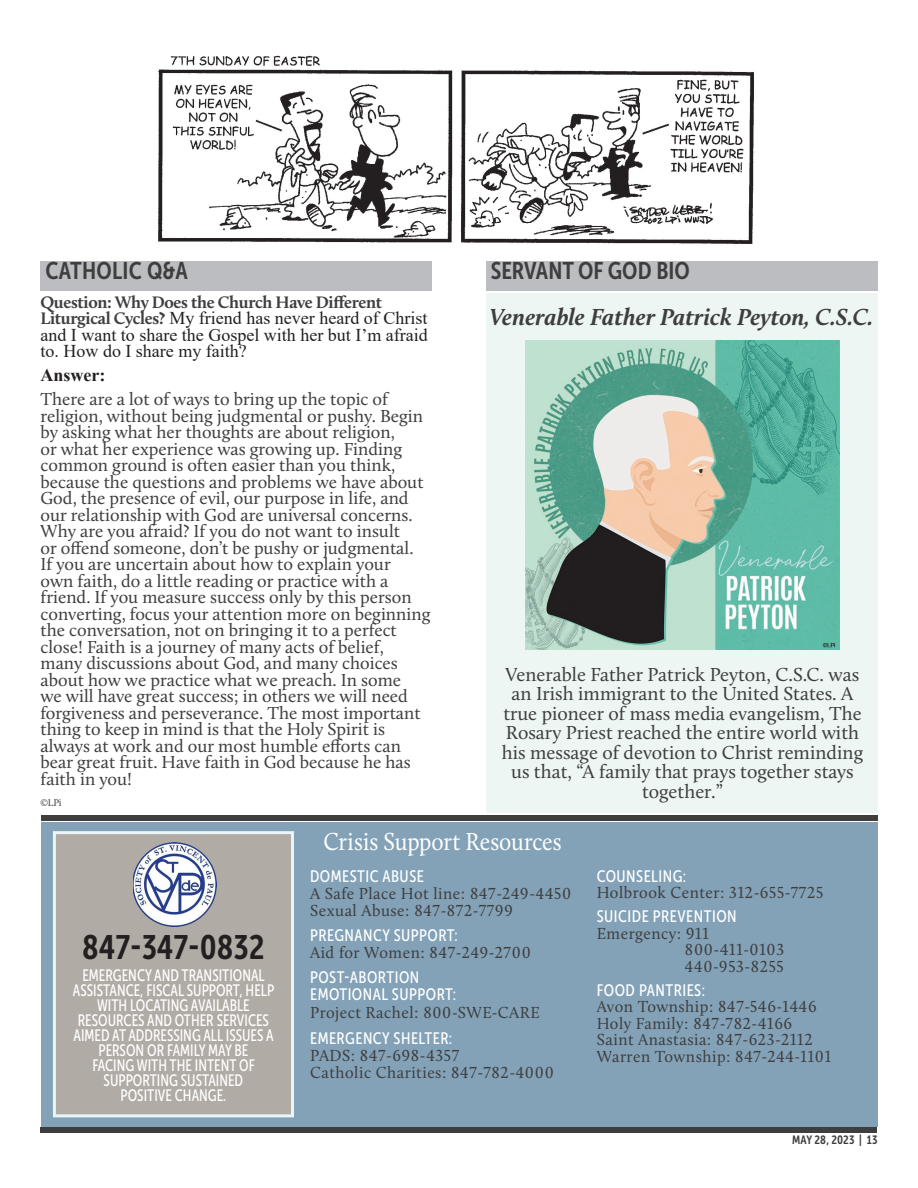
<style>
.page{position:relative;width:918px;height:1188px;background:#fff}
.page>*{position:absolute;margin:0;border:0;box-sizing:border-box;transform-origin:0 0}
.t1{font:33.75px "Museo Sans Cond 700";color:#231f20}
.t2{font:25.5px "Calluna";color:#fff;scale:.9 1}
.t3{font:italic 700 24px "Calluna";color:#3e3e3f}
.t4{font:24px "Museo Sans Cond 700";color:#3e3e3f}
.t5{font:19.5px/19.5px "Calluna";color:#3e3e3f;text-align:center}
.t6{font:18px/16.5px "Calluna";color:#3e3e3f}
.t7{font:18px/16.5px "Times New Roman";color:#231f20;text-align:justify}
.t8{font:700 18px "Times New Roman";color:#231f20}
.t9{font:700 17.25px "Calluna";letter-spacing:-.02em;color:#3e3e3f}
.t10{font:16.5px/16.5px "Calluna";letter-spacing:.03em;color:#3e3e3f}
.t11{font:16.5px/15px "Museo Sans Cond 500";color:#fff;text-align:center;scale:.9 1}
.t12{font:16.5px/17.2px "Museo Sans Cond 500";letter-spacing:.03em;color:#fff}
.t13{font:12px "Museo Sans Cond 700";letter-spacing:.005em;color:#3e3e3f}
.t14{font:10.05px "Calluna";color:#3e3e3f}
.s1{font-family:"Calluna";font-weight:700;font-size:17.25px;color:#3e3e3f}
</style>
<div class="page">
<img style="left:158px;top:55px;width:597px;height:189px">
<div style="left:41px;top:815px;width:836px;height:6px;background:#3e3e3f"></div>
<div style="left:41px;top:822px;width:837px;height:304px;background:#83a2b7"></div>
<div style="left:53px;top:831px;width:241px;height:286px;background:#b1aba5"></div>
<img style="left:133px;top:842px;width:83px;height:84px">
<div style="left:40px;top:1127px;width:837px;height:6px;background:#3e3e3f"></div>
<div style="left:486px;top:294px;width:392px;height:518px;background:#edf6f2"></div>
<div style="left:40px;top:261px;width:392px;height:29px;background:#bcbdc0"></div>
<div style="left:486px;top:261px;width:392px;height:29px;background:#bcbdc0"></div>
<img style="left:525px;top:341px;width:315px;height:309px">
<h3 class="t4" style="left:45px;top:257px;width:144px">CATHOLIC Q&amp;A</h3>
<p class="t9" style="left:40px;top:291px;width:343px">Question: Why Does the Church Have Different</p>
<p class="t7" style="left:40px;top:309px;width:389px"><span class="s1">Liturgical Cycles?</span> My friend has never heard of Christ and I want to share the Gospel with her but I’m afraid to. How do I share my faith?</p>
<p class="t8" style="left:41px;top:362px;width:66px">Answer:</p>
<p class="t6" style="left:41px;top:391px;width:392px">There are a lot of ways to bring up the topic of religion, without being judgmental or pushy. Begin by asking what her thoughts are about religion,<br>or what her experience was growing up. Finding common ground is often easier than you think, because the questions and problems we have about God, the presence of evil, our purpose in life, and our relationship with God are universal concerns.<br>Why are you afraid? If you do not want to insult<br>or offend someone, don’t be pushy or judgmental.<br>If you are uncertain about how to explain your<br>own faith, do a little reading or practice with a friend. If you measure success only by this person converting, focus your attention more on beginning the conversation, not on bringing it to a perfect close! Faith is a journey of many acts of belief,<br>many discussions about God, and many choices about how we practice what we preach. In some<br>we will have great success; in others we will need forgiveness and perseverance. The most important thing to keep in mind is that the Holy Spirit is always at work and our most humble efforts can bear great fruit. Have faith in God because he has faith in you!</p>
<p class="t14" style="left:40px;top:796px;width:23px">©LPi</p>
<h3 class="t4" style="left:491px;top:257px;width:201px">SERVANT OF GOD BIO</h3>
<h3 class="t3" style="left:490px;top:302px;width:385px">Venerable Father Patrick Peyton, C.S.C.</h3>
<p class="t5" style="left:502px;top:664px;width:363px">Venerable Father Patrick Peyton, C.S.C. was an Irish immigrant to the United States. A true pioneer of mass media evangelism, The Rosary Priest reached the entire world with his message of devotion to Christ reminding us that, “A family that prays together stays together.”</p>
<h1 class="t1" style="left:82px;top:929px;width:184px">847-347-0832</h1>
<p class="t11" style="left:73px;top:968px;width:225px">EMERGENCY AND TRANSITIONAL<br>ASSISTANCE, FISCAL SUPPORT, HELP<br>WITH LOCATING AVAILABLE<br>RESOURCES AND OTHER SERVICES<br>AIMED AT ADDRESSING ALL ISSUES A<br>PERSON OR FAMILY MAY BE<br>FACING WITH THE INTENT OF<br>SUPPORTING SUSTAINED<br>POSITIVE CHANGE.</p>
<h2 class="t2" style="left:324px;top:826px;width:266px">Crisis Support Resources</h2>
<p class="t12" style="left:310px;top:868px;width:115px">DOMESTIC ABUSE</p>
<p class="t10" style="left:310px;top:885px;width:263px;line-height:17.2px">A Safe Place Hot line: 847-249-4450<br>Sexual Abuse: 847-872-7799</p>
<p class="t12" style="left:310px;top:927px;width:149px">PREGNANCY SUPPORT:</p>
<p class="t10" style="left:310px;top:944px;width:222px">Aid for Women: 847-249-2700</p>
<p class="t12" style="left:310px;top:969px;width:147px">POST-ABORTION<br>EMOTIONAL SUPPORT:</p>
<p class="t10" style="left:310px;top:1004px;width:231px">Project Rachel: 800-SWE-CARE</p>
<p class="t12" style="left:310px;top:1030px;width:144px">EMERGENCY SHELTER:</p>
<p class="t10" style="left:310px;top:1047px;width:245px;line-height:17.2px">PADS: 847-698-4357<br>Catholic Charities: 847-782-4000</p>
<p class="t12" style="left:597px;top:868px;width:91px">COUNSELING:</p>
<p class="t10" style="left:597px;top:884px;width:228px">Holbrook Center: 312-655-7725</p>
<p class="t12" style="left:597px;top:908px;width:141px">SUICIDE PREVENTION</p>
<p class="t10" style="left:685px;top:925px;width:101px;text-indent:-88px">Emergency: 911<br>800-411-0103<br>440-953-8255</p>
<p class="t12" style="left:597px;top:982px;width:110px">FOOD PANTRIES:</p>
<p class="t10" style="left:597px;top:998px;width:236px">Avon Township: 847-546-1446<br>Holy Family: 847-782-4166<br>Saint Anastasia: 847-623-2112<br>Warren Township: 847-244-1101</p>
<p class="t13" style="left:792px;top:1133px;width:87px">MAY 28, 2023 | 13</p>
</div>
